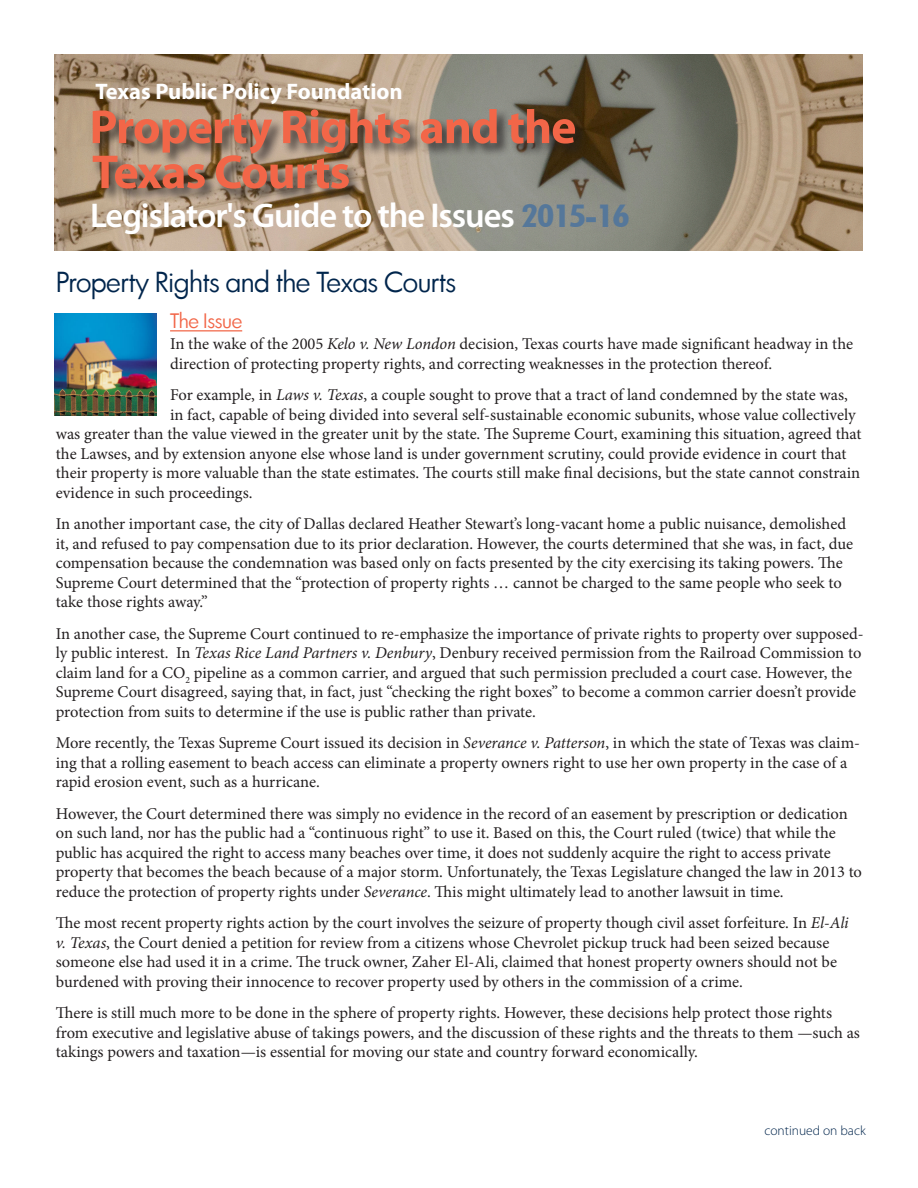
<style>
.page{position:relative;width:918px;height:1188px;background:#fff}
.page>*{position:absolute;margin:0;border:0;box-sizing:border-box;transform-origin:0 0}
.t1{font:600 34.5px "Myriad Pro";letter-spacing:-.03em;color:#fff}
.t2{font:27px "Luz Sans";letter-spacing:-.02em;color:#00254c}
.t3{font:700 22.5px "Myriad Pro";color:#fff}
.Main_Heads{font:19.5px "Luz Sans";letter-spacing:-.02em;color:#f26648}
.body_copy{font:16.5px/19.5px "Minion Pro";color:#231f20}
.resource_bullets{font:300 13.5px "Myriad Pro";color:#00254c}
.s1{font-family:"Futura BT";font-weight:700;font-stretch:condensed;font-size:31.2px;color:#55779a}
.s2{font-style:italic}
</style>
<div class="page">
<img style="left:54px;top:54px;width:808px;height:196px">
<hr style="left:170px;top:330px;width:72px;height:1px;background:#f26648">
<img style="left:54px;top:313px;width:103px;height:103px">
<div style="left:91px;top:107px;width:498px;height:96px;background:#231f20;opacity:.75"></div>
<svg style="left:93px;top:109px;width:482px;height:80px;background:#aa7863"></svg>
<p class="t3" style="left:95px;top:77px;width:309px">Texas Public Policy Foundation</p>
<p class="t1" style="left:90px;top:193px;width:541px">Legislator's Guide to the Issues <span class="s1">2015-16</span></p>
<p class="t2" style="left:56px;top:264px;width:402px">Property Rights and the Texas Courts</p>
<p class="Main_Heads" style="left:170px;top:308px;width:74px">The Issue</p>
<p class="body_copy" style="left:170px;top:334px;width:685px">In the wake of the 2005 <span class="s2">Kelo v. New London</span> decision, Texas courts have made significant headway in the direction of protecting property rights, and correcting weaknesses in the protection thereof.</p>
<p class="body_copy" style="left:170px;top:385px;width:679px">For example, in <span class="s2">Laws v. Texas</span>, a couple sought to prove that a tract of land condemned by the state was,</p>
<p class="body_copy" style="left:170px;top:405px;width:687px">in fact, capable of being divided into several self-sustainable economic subunits, whose value collectively</p>
<p class="body_copy" style="left:56px;top:424px;width:807px">was greater than the value viewed in the greater unit by the state. The Supreme Court, examining this situation, agreed that</p>
<p class="body_copy" style="left:56px;top:444px;width:792px">the Lawses, and by extension anyone else whose land is under government scrutiny, could provide evidence in court that</p>
<p class="body_copy" style="left:56px;top:463px;width:806px">their property is more valuable than the state estimates. The courts still make final decisions, but the state cannot constrain</p>
<p class="body_copy" style="left:56px;top:483px;width:198px">evidence in such proceedings.</p>
<p class="body_copy" style="left:56px;top:514px;width:799px">In another important case, the city of Dallas declared Heather Stewart’s long-vacant home a public nuisance, demolished it, and refused to pay compensation due to its prior declaration. However, the courts determined that she was, in fact, due compensation because the condemnation was based only on facts presented by the city exercising its taking powers. The Supreme Court determined that the “protection of property rights … cannot be charged to the same people who seek to take those rights away.”</p>
<p class="body_copy" style="left:56px;top:624px;width:810px">In another case, the Supreme Court continued to re-emphasize the importance of private rights to property over supposed&shy;ly public interest. In <span class="s2">Texas Rice Land Partners v. Denbury</span>, Denbury received permission from the Railroad Commission to claim land for a CO<sub>2</sub> pipeline as a common carrier, and argued that such permission precluded a court case. However, the Supreme Court disagreed, saying that, in fact, just “checking the right boxes” to become a common carrier doesn’t provide protection from suits to determine if the use is public rather than private.</p>
<p class="body_copy" style="left:56px;top:733px;width:806px">More recently, the Texas Supreme Court issued its decision in <span class="s2">Severance v. Patterson</span>, in which the state of Texas was claim&shy;ing that a rolling easement to beach access can eliminate a property owners right to use her own property in the case of a rapid erosion event, such as a hurricane.</p>
<p class="body_copy" style="left:56px;top:804px;width:808px">However, the Court determined there was simply no evidence in the record of an easement by prescription or dedication on such land, nor has the public had a “continuous right” to use it. Based on this, the Court ruled (twice) that while the public has acquired the right to access many beaches over time, it does not suddenly acquire the right to access private property that becomes the beach because of a major storm. Unfortunately, the Texas Legislature changed the law in 2013 to reduce the protection of property rights under <span class="s2">Severance</span>. This might ultimately lead to another lawsuit in time.</p>
<p class="body_copy" style="left:56px;top:913px;width:794px">The most recent property rights action by the court involves the seizure of property though civil asset forfeiture. In <span class="s2">El-Ali v. Texas</span>, the Court denied a petition for review from a citizens whose Chevrolet pickup truck had been seized because someone else had used it in a crime. The truck owner, Zaher El-Ali, claimed that honest property owners should not be burdened with proving their innocence to recover property used by others in the commission of a crime.</p>
<p class="body_copy" style="left:56px;top:1003px;width:806px">There is still much more to be done in the sphere of property rights. However, these decisions help protect those rights from executive and legislative abuse of takings powers, and the discussion of these rights and the threats to them —such as takings powers and taxation—is essential for moving our state and country forward economically.</p>
<p class="resource_bullets" style="left:764px;top:1123px;width:103px">continued on back</p>
</div>
